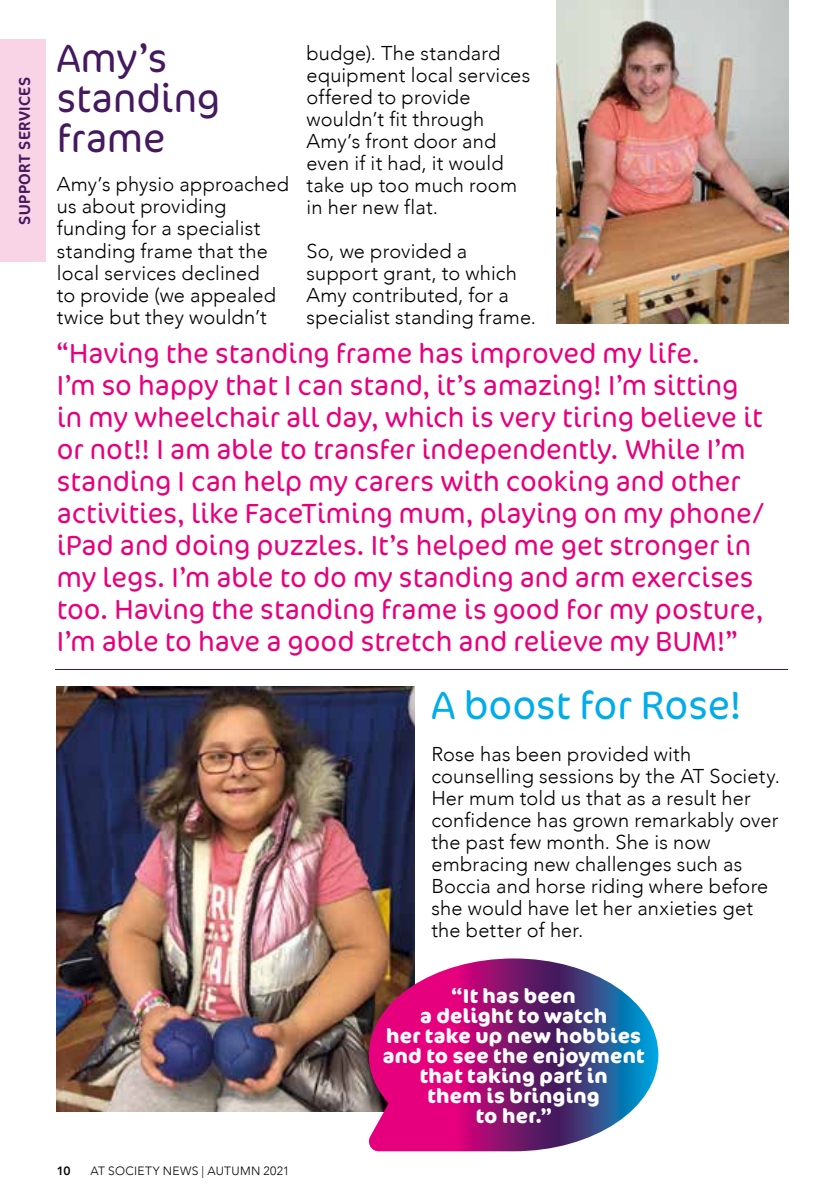
<style>
.page{position:relative;width:840px;height:1191px;background:#fff}
.page>*{position:absolute;margin:0;border:0;box-sizing:border-box;transform-origin:0 0}
.t1{font:300 40px/40px "Cocon OT";color:#44195e}
.t2{font:300 40px "Cocon OT";letter-spacing:-.005em;color:#00ace9}
.t3{font:300 28px/32px "Cocon OT";color:#e6007d}
.t4{font:300 20px/22px "Avenir";letter-spacing:.01em;color:#000}
.t5{font:700 20px/20px "Cocon OT";letter-spacing:.015em;color:#fff;text-align:center}
.t6{font:16px "Cocon OT";letter-spacing:.03em;color:#44195e}
.t7{font:300 12px "Avenir";letter-spacing:.025em;color:#000}
.t8{font:800 12px "Avenir";color:#000}
</style>
<div class="page">
<div style="left:0;top:40px;width:45px;height:222px;background:#f9d3e6"></div>
<img style="left:556px;top:0;width:232px;height:323px">
<img style="left:57px;top:686px;width:357px;height:425px">
<hr style="left:55px;top:669px;width:732px;height:1px;background:#44195e">
<svg style="left:369px;top:958px;width:289px;height:193px;background:#943d88"></svg>
<p class="t6" style="left:15px;top:225px;width:149px;rotate:-90deg">SUPPORT SERVICES</p>
<h1 class="t1" style="left:57px;top:40px;width:165px">Amy’s standing frame</h1>
<p class="t4" style="left:57px;top:174px;width:234px">Amy’s physio approached us about providing funding for a specialist standing frame that the local services declined<br>to provide (we appealed twice but they wouldn’t</p>
<p class="t4" style="left:306px;top:42px;width:225px">budge). The standard equipment local services offered to provide wouldn’t fit through<br>Amy’s front door and even if it had, it would take up too much room in her new flat.</p>
<p class="t4" style="left:306px;top:240px;width:231px">So, we provided a support grant, to which<br>Amy contributed, for a specialist standing frame.</p>
<p class="t3" style="left:57px;top:338px;width:709px">“Having the standing frame has improved my life.<br>I’m so happy that I can stand, it’s amazing! I’m sitting in my wheelchair all day, which is very tiring believe it or not!! I am able to transfer independently. While I’m standing I can help my carers with cooking and other activities, like FaceTiming mum, playing on my phone/ iPad and doing puzzles. It’s helped me get stronger in my legs. I’m able to do my standing and arm exercises too. Having the standing frame is good for my posture, I’m able to have a good stretch and relieve my BUM!”</p>
<h1 class="t2" style="left:431px;top:682px;width:312px">A boost for Rose!</h1>
<p class="t4" style="left:431px;top:743px;width:350px">Rose has been provided with counselling sessions by the AT Society.<br>Her mum told us that as a result her confidence has grown remarkably over the past few month. She is now embracing new challenges such as<br>Boccia and horse riding where before she would have let her anxieties get the better of her.</p>
<p class="t8" style="left:57px;top:1161px;width:15px">10</p>
<p class="t7" style="left:90px;top:1163px;width:200px">AT SOCIETY NEWS | AUTUMN 2021</p>
<p class="t5" style="left:382px;top:986px;width:263px">“It has been<br>a delight to watch<br>her take up new hobbies and to see the enjoyment that taking part in<br>them is bringing<br>to her.”</p>
</div>
